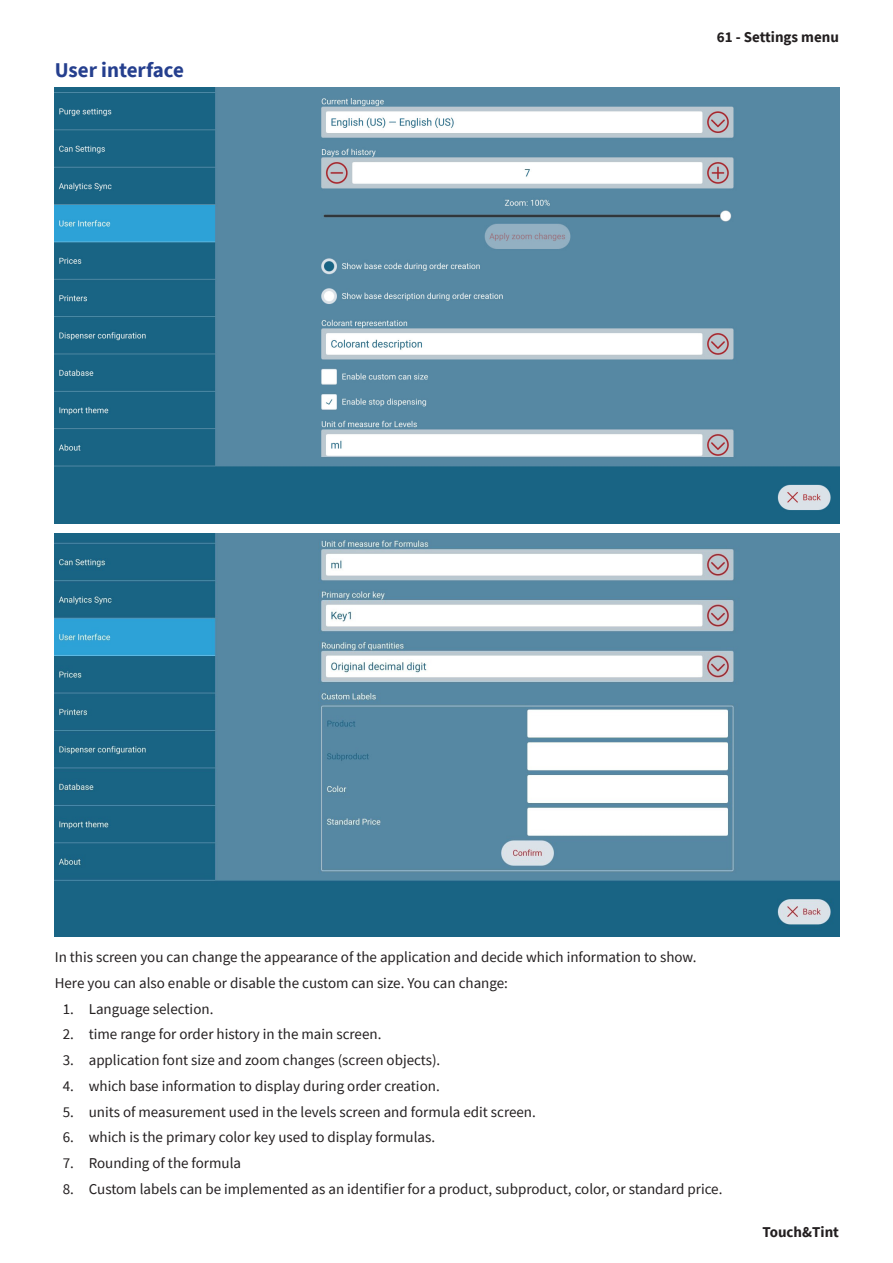
<style>
.page{position:relative;width:893px;height:1263px;background:#fff}
.page>*{position:absolute;margin:0;border:0;box-sizing:border-box;transform-origin:0 0}
.Title_2{font:700 21px "Source Sans Pro";color:#253f8e}
.Body{font:15px "Source Sans Pro";color:#231f20}
.t1{font:700 15px "Source Sans Pro";color:#231f20}
</style>
<div class="page">
<img style="left:55px;top:88px;width:785px;height:435px">
<img style="left:55px;top:534px;width:785px;height:402px">
<p class="Title_2" style="left:55px;top:56px;width:131px">User interface</p>
<p class="t1" style="left:717px;top:27px;width:124px">61 - Settings menu</p>
<p class="Body" style="left:55px;top:947px;width:643px">In this screen you can change the appearance of the application and decide which information to show.</p>
<p class="Body" style="left:55px;top:973px;width:455px">Here you can also enable or disable the custom can size. You can change:</p>
<p class="Body" style="left:63px;top:999px;width:152px">1. Language selection.</p>
<p class="Body" style="left:63px;top:1025px;width:320px">2. time range for order history in the main screen.</p>
<p class="Body" style="left:63px;top:1050px;width:379px">3. application font size and zoom changes (screen objects).</p>
<p class="Body" style="left:63px;top:1076px;width:378px">4. which base information to display during order creation.</p>
<p class="Body" style="left:63px;top:1102px;width:475px">5. units of measurement used in the levels screen and formula edit screen.</p>
<p class="Body" style="left:63px;top:1128px;width:374px">6. which is the primary color key used to display formulas.</p>
<p class="Body" style="left:63px;top:1153px;width:180px">7. Rounding of the formula</p>
<p class="Body" style="left:63px;top:1179px;width:661px">8. Custom labels can be implemented as an identifier for a product, subproduct, color, or standard price.</p>
<p class="t1" style="left:762px;top:1221px;width:78px">Touch&amp;Tint</p>
</div>
